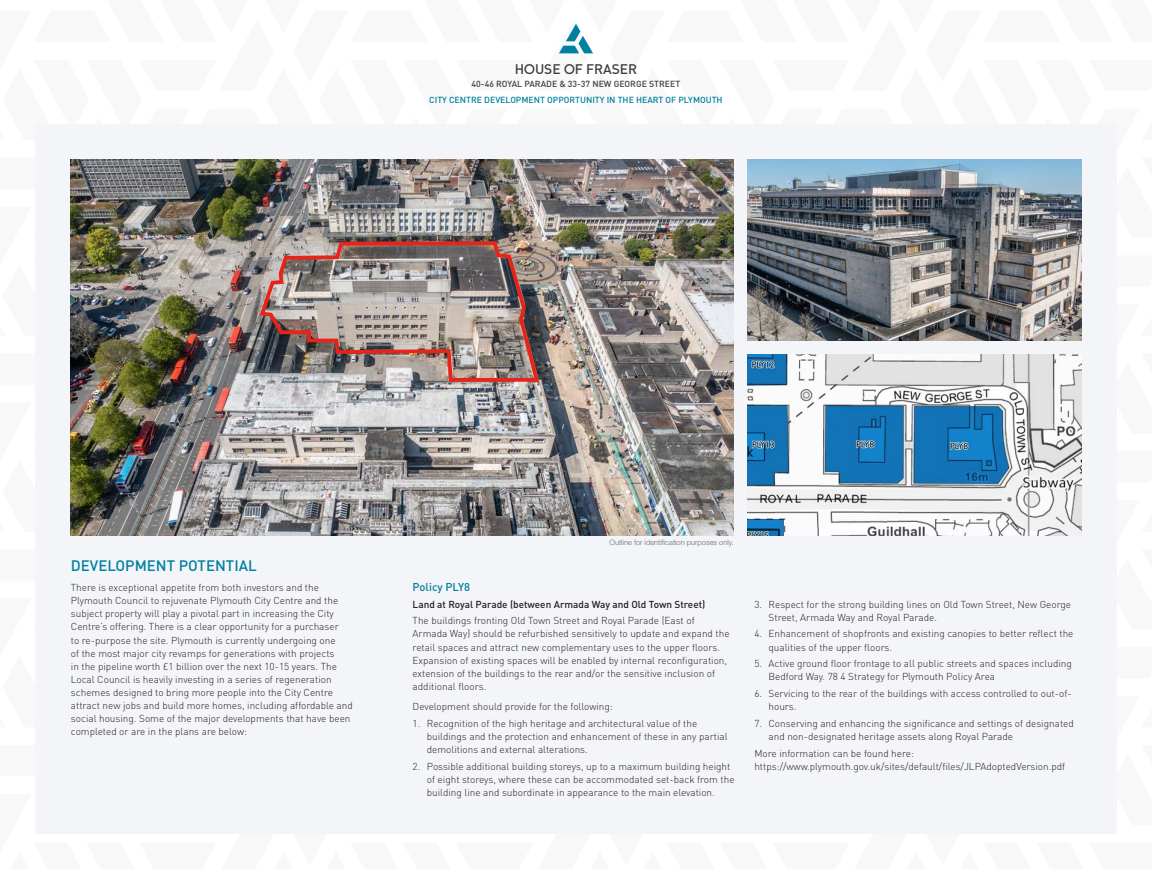
<style>
.page{position:relative;width:1152px;height:869px;background:#fff}
.page>*{position:absolute;margin:0;border:0;box-sizing:border-box;transform-origin:0 0}
.HoF_Heading{font:500 15px "DIN";color:#0080a0}
.t1{font:500 13.75px "DIN";color:#3e3e3f}
.HoF_Body_text{font:500 11.25px "DIN";color:#0080a0}
.HoF_Body_text-2{font:300 10px/13.1px "DIN";color:#231f20}
.HoF_Body_text-3{font:500 10px "DIN";color:#231f20}
.t2{font:500 8.75px "DIN";color:#0080a0}
.t3{font:500 8.75px "DIN";color:#3e3e3f}
.Body_text{font:300 7.5px "Helvetica Neue";color:#6c6d70}
.s1{font-family:"Avant Garde IT Cby BT"}
</style>
<div class="page">
<div style="left:35px;top:124px;width:1081px;height:709px;background:#f3f5f8"></div>
<img style="left:71px;top:159px;width:662px;height:376px">
<img style="left:748px;top:159px;width:333px;height:181px">
<img style="left:748px;top:354px;width:333px;height:181px">
<img style="left:257px;top:239px;width:284px;height:145px">
<svg style="left:559px;top:24px;width:34px;height:29px"></svg>
<h2 class="t1" style="left:515px;top:60px;width:124px">H<span class="s1">O</span>USE <span class="s1">O</span>F FRASER</h2>
<p class="t3" style="left:471px;top:78px;width:210px">40-46 ROYAL PARADE &amp; 33-37 NEW GEORGE STREET</p>
<p class="t2" style="left:429px;top:94px;width:295px">CITY CENTRE DEVELOPMENT OPPORTUNITY IN THE HEART OF PLYMOUTH</p>
<p class="Body_text" style="left:609px;top:537px;width:126px">Outline for identification purposes only.</p>
<p class="HoF_Heading" style="left:71px;top:555px;width:187px">DEVELOPMENT POTENTIAL</p>
<p class="HoF_Body_text-2" style="left:71px;top:580px;width:283px">There is exceptional appetite from both investors and the Plymouth Council to rejuvenate Plymouth City Centre and the subject property will play a pivotal part in increasing the City Centre’s offering. There is a clear opportunity for a purchaser<br>to re-purpose the site. Plymouth is currently undergoing one<br>of the most major city revamps for generations with projects<br>in the pipeline worth £1 billion over the next 10-15 years. The Local Council is heavily investing in a series of regeneration schemes designed to bring more people into the City Centre attract new jobs and build more homes, including affordable and social housing. Some of the major developments that have been completed or are in the plans are below:</p>
<p class="HoF_Body_text" style="left:412px;top:579px;width:59px">Policy PLY8</p>
<p class="HoF_Body_text-3" style="left:412px;top:597px;width:294px">Land at Royal Parade (between Armada Way and Old Town Street)</p>
<p class="HoF_Body_text-2" style="left:412px;top:613px;width:318px">The buildings fronting Old Town Street and Royal Parade (East of Armada Way) should be refurbished sensitively to update and expand the retail spaces and attract new complementary uses to the upper floors.<br>Expansion of existing spaces will be enabled by internal reconfiguration, extension of the buildings to the rear and/or the sensitive inclusion of additional floors.</p>
<p class="HoF_Body_text-2" style="left:412px;top:699px;width:202px">Development should provide for the following:</p>
<p class="HoF_Body_text-2" style="left:427px;top:716px;width:302px;text-indent:-14px">1. Recognition of the high heritage and architectural value of the buildings and the protection and enhancement of these in any partial demolitions and external alterations.</p>
<p class="HoF_Body_text-2" style="left:427px;top:759px;width:309px;text-indent:-14px">2. Possible additional building storeys, up to a maximum building height of eight storeys, where these can be accommodated set-back from the building line and subordinate in appearance to the main elevation.</p>
<p class="HoF_Body_text-2" style="left:768px;top:597px;width:304px;text-indent:-14px">3. Respect for the strong building lines on Old Town Street, New George<br>Street, Armada Way and Royal Parade.</p>
<p class="HoF_Body_text-2" style="left:768px;top:627px;width:306px;text-indent:-14px">4. Enhancement of shopfronts and existing canopies to better reflect the qualities of the upper floors.</p>
<p class="HoF_Body_text-2" style="left:768px;top:656px;width:305px;text-indent:-14px">5. Active ground floor frontage to all public streets and spaces including<br>Bedford Way. 78 4 Strategy for Plymouth Policy Area</p>
<p class="HoF_Body_text-2" style="left:768px;top:686px;width:305px;text-indent:-14px">6. Servicing to the rear of the buildings with access controlled to out-of&shy;hours.</p>
<p class="HoF_Body_text-2" style="left:768px;top:716px;width:307px;text-indent:-14px">7. Conserving and enhancing the significance and settings of designated and non-designated heritage assets along Royal Parade</p>
<p class="HoF_Body_text-2" style="left:754px;top:746px;width:312px">More information can be found here: https://www.plymouth.gov.uk/sites/default/files/JLPAdoptedVersion.pdf</p>
</div>
